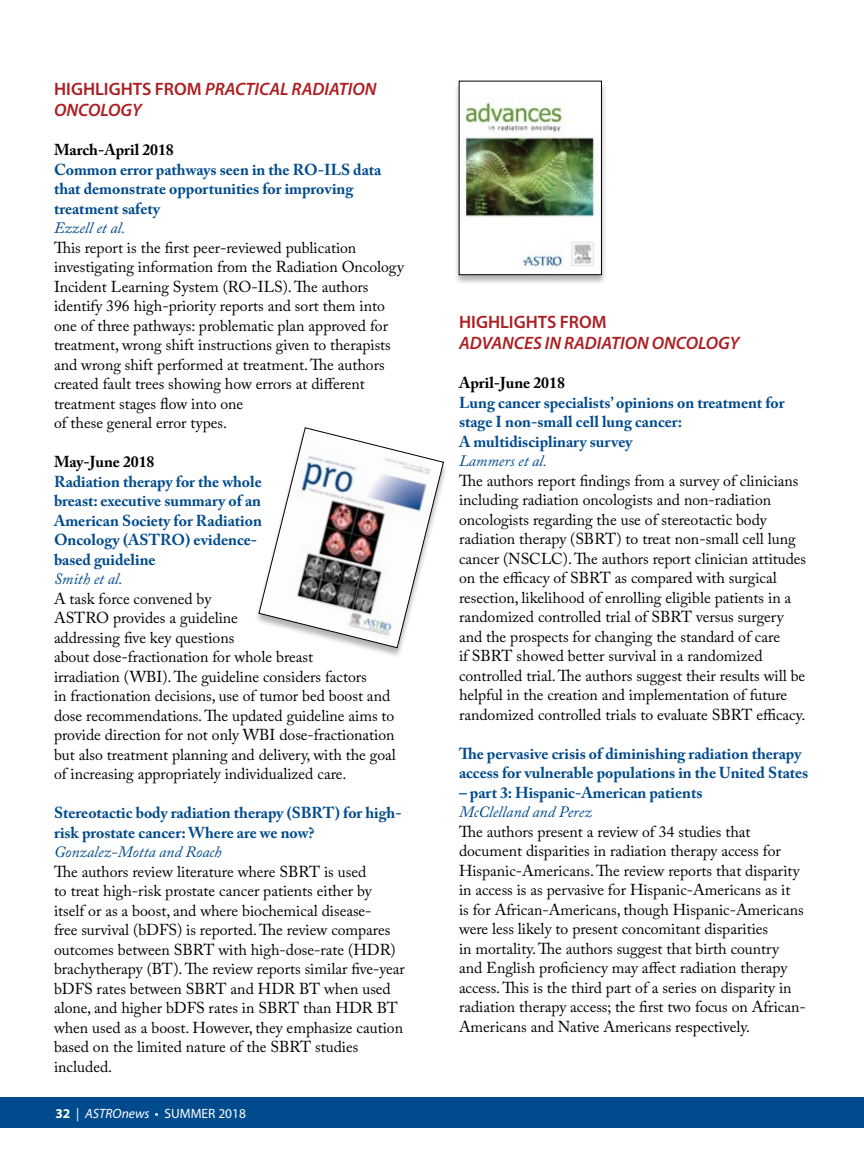
<style>
.page{position:relative;width:864px;height:1161px;background:#fff}
.page>*{position:absolute;margin:0;border:0;box-sizing:border-box;transform-origin:0 0}
.t1{font:italic 600 18px/21.6px "Myriad Pro";color:#ad1e22}
.t2{font:600 18px "Myriad Pro";color:#ad1e22}
.t3{font:15.75px/19.5px "Adobe Caslon Pro";color:#000}
.t4{font:700 15.75px/19.5px "Adobe Caslon Pro";color:#004b8d}
.t5{font:italic 15.75px "Adobe Caslon Pro";color:#004b8d}
.t6{font:700 15.75px "Adobe Caslon Pro";color:#000}
.t7{font:13.5px "Myriad Pro";color:#fff}
.s1{font-style:normal}
.s2{font-weight:700}
.s3{font-style:italic}
</style>
<div class="page">
<div style="left:0;top:1098px;width:864px;height:30px;background:#004b8d"></div>
<div style="left:454px;top:81px;width:152px;height:204px;background:#000;opacity:.3"></div>
<img style="left:461px;top:83px;width:139px;height:190px">
<div style="left:459px;top:81px;width:143px;height:194px;border:1px solid #000"></div>
<svg style="left:259px;top:428px;width:185px;height:220px"></svg>
<p class="t1" style="left:54px;top:77px;width:324px"><span class="s1">HIGHLIGHTS FROM</span> PRACTICAL RADIATION<br>ONCOLOGY</p>
<p class="t6" style="left:54px;top:140px;width:121px">March-April 2018</p>
<p class="t4" style="left:54px;top:159px;width:329px">Common error pathways seen in the RO-ILS data that demonstrate opportunities for improving treatment safety</p>
<p class="t5" style="left:54px;top:218px;width:73px">Ezzell et al.</p>
<p class="t3" style="left:54px;top:237px;width:351px">This report is the first peer-reviewed publication investigating information from the Radiation Oncology Incident Learning System (RO-ILS). The authors identify 396 high-priority reports and sort them into one of three pathways: problematic plan approved for treatment, wrong shift instructions given to therapists and wrong shift performed at treatment. The authors created fault trees showing how errors at different treatment stages flow into one<br>of these general error types.</p>
<p class="t6" style="left:54px;top:452px;width:102px">May-June 2018</p>
<p class="t4" style="left:54px;top:471px;width:209px">Radiation therapy for the whole breast: executive summary of an<br>American Society for Radiation<br>Oncology (ASTRO) evidence&shy;based guideline</p>
<p class="t5" style="left:54px;top:569px;width:70px">Smith et al.</p>
<p class="t3" style="left:54px;top:588px;width:343px">A task force convened by<br>ASTRO provides a guideline<br>addressing five key questions<br>about dose-fractionation for whole breast<br>irradiation (WBI). The guideline considers factors<br>in fractionation decisions, use of tumor bed boost and dose recommendations. The updated guideline aims to provide direction for not only WBI dose-fractionation but also treatment planning and delivery, with the goal of increasing appropriately individualized care.</p>
<p class="t4" style="left:54px;top:803px;width:349px">Stereotactic body radiation therapy (SBRT) for high&shy;risk prostate cancer: Where are we now?</p>
<p class="t5" style="left:54px;top:842px;width:169px">Gonzalez-Motta and Roach</p>
<p class="t3" style="left:54px;top:861px;width:353px">The authors review literature where SBRT is used<br>to treat high-risk prostate cancer patients either by itself or as a boost, and where biochemical disease-<br>free survival (bDFS) is reported. The review compares outcomes between SBRT with high-dose-rate (HDR) brachytherapy (BT). The review reports similar five-year bDFS rates between SBRT and HDR BT when used alone, and higher bDFS rates in SBRT than HDR BT when used as a boost. However, they emphasize caution based on the limited nature of the SBRT studies included.</p>
<p class="t7" style="left:56px;top:1106px;width:192px"><span class="s2">32</span> | <span class="s3">ASTROnews</span> • SUMMER 2018</p>
<p class="t2" style="left:459px;top:311px;width:149px">HIGHLIGHTS FROM</p>
<p class="t1" style="left:459px;top:332px;width:282px">ADVANCES IN RADIATION ONCOLOGY</p>
<p class="t6" style="left:459px;top:374px;width:107px">April-June 2018</p>
<p class="t4" style="left:459px;top:393px;width:327px">Lung cancer specialists’ opinions on treatment for stage I non-small cell lung cancer:<br>A multidisciplinary survey</p>
<p class="t5" style="left:459px;top:452px;width:90px">Lammers et al.</p>
<p class="t3" style="left:459px;top:471px;width:349px">The authors report findings from a survey of clinicians including radiation oncologists and non-radiation oncologists regarding the use of stereotactic body radiation therapy (SBRT) to treat non-small cell lung cancer (NSCLC). The authors report clinician attitudes on the efficacy of SBRT as compared with surgical resection, likelihood of enrolling eligible patients in a randomized controlled trial of SBRT versus surgery and the prospects for changing the standard of care<br>if SBRT showed better survival in a randomized controlled trial. The authors suggest their results will be helpful in the creation and implementation of future randomized controlled trials to evaluate SBRT efficacy.</p>
<p class="t4" style="left:459px;top:744px;width:351px">The pervasive crisis of diminishing radiation therapy access for vulnerable populations in the United States</p>
<p class="t4" style="left:459px;top:783px;width:245px">– part 3: Hispanic-American patients</p>
<p class="t5" style="left:459px;top:803px;width:135px">McClelland and Perez</p>
<p class="t3" style="left:459px;top:822px;width:349px">The authors present a review of 34 studies that document disparities in radiation therapy access for Hispanic-Americans. The review reports that disparity in access is as pervasive for Hispanic-Americans as it<br>is for African-Americans, though Hispanic-Americans were less likely to present concomitant disparities<br>in mortality. The authors suggest that birth country and English proficiency may affect radiation therapy access. This is the third part of a series on disparity in radiation therapy access; the first two focus on African-Americans and Native Americans respectively.</p>
</div>
